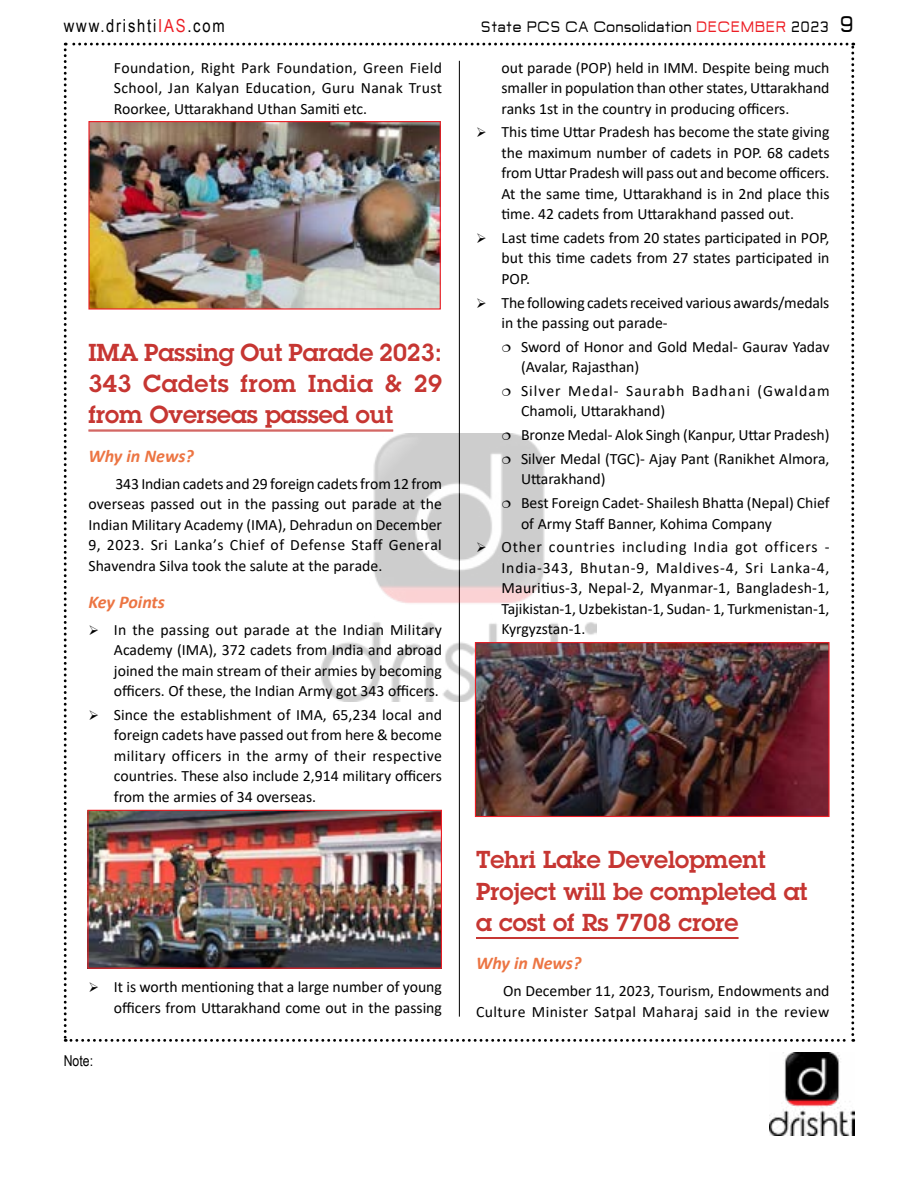
<style>
.page{position:relative;width:918px;height:1188px;background:#fff}
.page>*{position:absolute;margin:0;border:0;box-sizing:border-box;transform-origin:0 0}
.t1{font:600 24px/31.2px "Lubalin Graph Std";color:#c63632;text-align:justify}
.t2{font:italic 700 18px "Calibri";color:#ec7543}
.t3{font:18px "Arial Narrow";letter-spacing:.1em;color:#000}
.t4{font:16.5px "Jepanten";color:#000;scale:.91 1}
.t5{font:15.75px/20.5px "Calibri";color:#000;text-align:justify}
.t6{font:15.75px/20.5px "Calibri";letter-spacing:.025em;color:#000;text-align:right}
.t7{font:15.75px/23.7px "Calibri";letter-spacing:.05em;color:#000}
.t8{font:15.75px/20.5px "Calibri";letter-spacing:.065em;color:#000}
.t9{font:15px "Arial Narrow";color:#000}
.s1{color:#ed1d24}
.s2{font-size:24.75px}
</style>
<div class="page">
<img style="left:770px;top:1053px;width:84px;height:82px">
<img style="left:64px;top:43px;width:790px;height:999px">
<p class="t3" style="left:64px;top:13px;width:163px">www.drishti<span class="s1">IAS</span>.com</p>
<p class="t5" style="left:114px;top:57px;width:330px">Foundation, Right Park Foundation, Green Field School, Jan Kalyan Education, Guru Nanak Trust Roorkee, Uttarakhand Uthan Samiti etc.</p>
<h1 class="t1" style="left:88px;top:337px;width:355px">IMA Passing Out Parade 2023:<br>343 Cadets from India &amp; 29 from Overseas passed out</h1>
<p class="t2" style="left:88px;top:443px;width:107px">Why in News?</p>
<p class="t5" style="left:88px;top:473px;width:355px;text-indent:27px">343 Indian cadets and 29 foreign cadets from 12 from overseas passed out in the passing out parade at the Indian Military Academy (IMA), Dehradun on December 9, 2023. Sri Lanka’s Chief of Defense Staff General Shavendra Silva took the salute at the parade.</p>
<p class="t2" style="left:88px;top:589px;width:78px">Key Points</p>
<p class="t5" style="left:114px;top:619px;width:330px">In the passing out parade at the Indian Military Academy (IMA), 372 cadets from India and abroad joined the main stream of their armies by becoming officers. Of these, the Indian Army got 343 officers.</p>
<p class="t5" style="left:114px;top:704px;width:330px">Since the establishment of IMA, 65,234 local and foreign cadets have passed out from here &amp; become military officers in the army of their respective countries. These also include 2,914 military officers from the armies of 34 overseas.</p>
<p class="t9" style="left:64px;top:1050px;width:31px">Note:</p>
<p class="t5" style="left:114px;top:977px;width:330px">It is worth mentioning that a large number of young officers from Uttarakhand come out in the passing</p>
<p class="t4" style="left:480px;top:20px;width:412px">State PCS CA Consolidation <span class="s1">DECEMBER</span> 2023 <span class="s2">9</span></p>
<p class="t5" style="left:502px;top:57px;width:330px">out parade (POP) held in IMM. Despite being much smaller in population than other states, Uttarakhand ranks 1st in the country in producing officers.</p>
<p class="t5" style="left:502px;top:121px;width:330px">This time Uttar Pradesh has become the state giving the maximum number of cadets in POP. 68 cadets from Uttar Pradesh will pass out and become officers.<br>At the same time, Uttarakhand is in 2nd place this time. 42 cadets from Uttarakhand passed out.</p>
<p class="t5" style="left:502px;top:227px;width:330px">Last time cadets from 20 states participated in POP, but this time cadets from 27 states participated in POP.</p>
<p class="t5" style="left:502px;top:292px;width:329px">The following cadets received various awards/medals in the passing out parade-</p>
<p class="t5" style="left:521px;top:336px;width:310px">Sword of Honor and Gold Medal- Gaurav Yadav (Avalar, Rajasthan)</p>
<p class="t8" style="left:521px;top:380px;width:310px">Silver Medal- Saurabh Badhani (Gwaldam<br>Chamoli, Uttarakhand)</p>
<p class="t5" style="left:521px;top:423px;width:310px;line-height:23.7px">Bronze Medal- Alok Singh (Kanpur, Uttar Pradesh)<br>Silver Medal (TGC)- Ajay Pant (Ranikhet Almora,</p>
<p class="t5" style="left:521px;top:467px;width:310px;line-height:23.7px">Uttarakhand)<br>Best Foreign Cadet- Shailesh Bhatta (Nepal) Chief</p>
<p class="t7" style="left:502px;top:511px;width:329px;text-indent:20px">of Army Staff Banner, Kohima Company<br>Other countries including India got officers -</p>
<p class="t5" style="left:502px;top:557px;width:330px">India-343, Bhutan-9, Maldives-4, Sri Lanka-4, Mauritius-3, Nepal-2, Myanmar-1, Bangladesh-1, Tajikistan-1, Uzbekistan-1, Sudan- 1, Turkmenistan-1, Kyrgyzstan-1.</p>
<h1 class="t1" style="left:476px;top:844px;width:333px;text-align:left">Tehri Lake Development<br>Project will be completed at a cost of Rs 7708 crore</h1>
<p class="t2" style="left:476px;top:950px;width:107px">Why in News?</p>
<p class="t6" style="left:476px;top:980px;width:355px">On December 11, 2023, Tourism, Endowments and<br>Culture Minister Satpal Maharaj said in the review</p>
</div>
